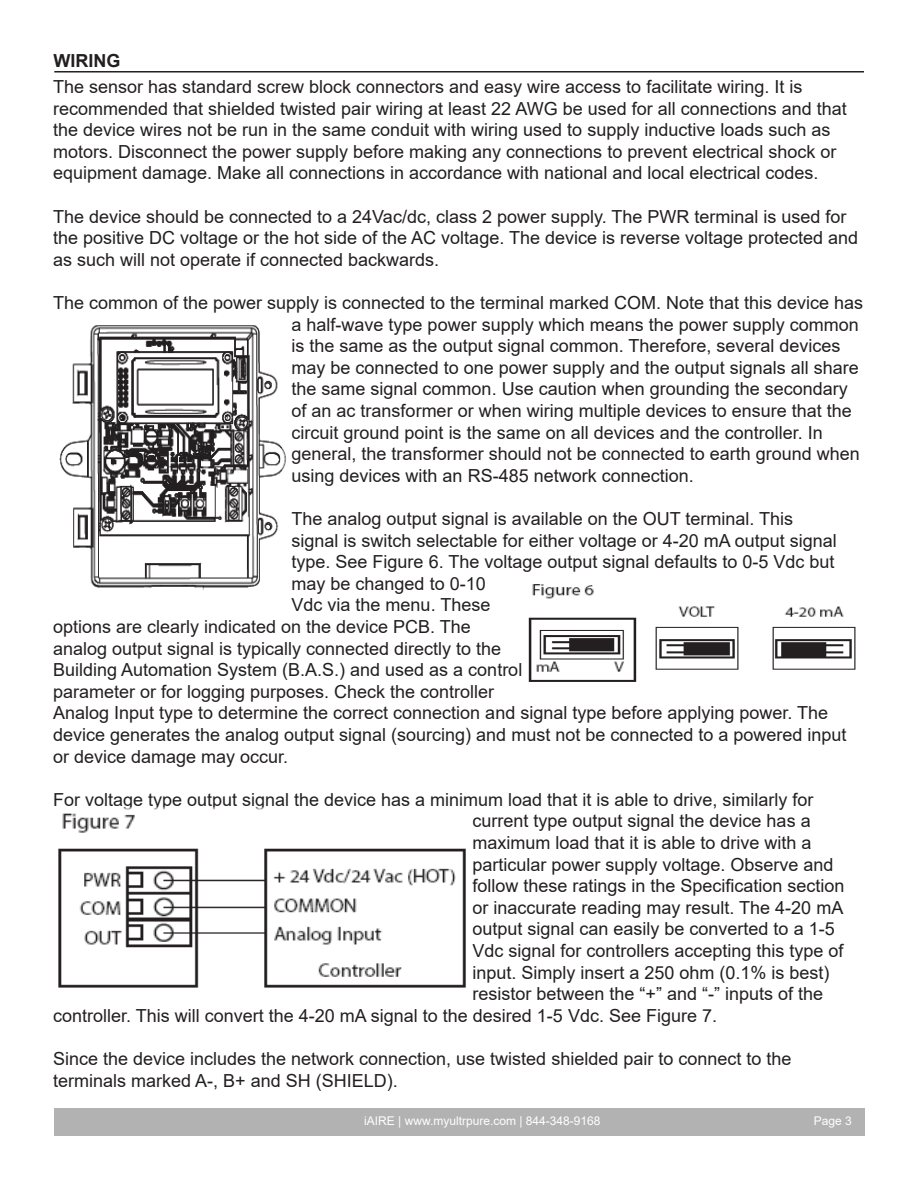
<style>
.page{position:relative;width:918px;height:1188px;background:#fff}
.page>*{position:absolute;margin:0;border:0;box-sizing:border-box;transform-origin:0 0}
.t1{font:18px/21.6px "Arial";color:#231f20}
.t2{font:700 18px "Arial";color:#231f20}
.t3{font:12px "Arial";color:#fff}
</style>
<div class="page">
<hr style="left:54px;top:71px;width:810px;height:2px;background:#231f20">
<div style="left:55px;top:1108px;width:810px;height:27px;background:#b2b2b2"></div>
<img style="left:59px;top:325px;width:228px;height:265px">
<img style="left:528px;top:584px;width:328px;height:98px">
<img style="left:58px;top:813px;width:408px;height:175px">
<p class="t2" style="left:54px;top:48px;width:68px">WIRING</p>
<p class="t1" style="left:53px;top:76px;width:795px">The sensor has standard screw block connectors and easy wire access to facilitate wiring. It is recommended that shielded twisted pair wiring at least 22 AWG be used for all connections and that the device wires not be run in the same conduit with wiring used to supply inductive loads such as motors. Disconnect the power supply before making any connections to prevent electrical shock or equipment damage. Make all connections in accordance with national and local electrical codes.</p>
<p class="t1" style="left:53px;top:205px;width:807px">The device should be connected to a 24Vac/dc, class 2 power supply. The PWR terminal is used for the positive DC voltage or the hot side of the AC voltage. The device is reverse voltage protected and as such will not operate if connected backwards.</p>
<p class="t1" style="left:292px;top:292px;width:573px;text-indent:-239px">The common of the power supply is connected to the terminal marked COM. Note that this device has a half-wave type power supply which means the power supply common is the same as the output signal common. Therefore, several devices may be connected to one power supply and the output signals all share the same signal common. Use caution when grounding the secondary of an ac transformer or when wiring multiple devices to ensure that the circuit ground point is the same on all devices and the controller. In general, the transformer should not be connected to earth ground when using devices with an RS-485 network connection.</p>
<p class="t1" style="left:292px;top:508px;width:503px">The analog output signal is available on the OUT terminal. This</p>
<p class="t1" style="left:292px;top:529px;width:547px">signal is switch selectable for either voltage or 4-20 mA output signal</p>
<p class="t1" style="left:292px;top:551px;width:544px">type. See Figure 6. The voltage output signal defaults to 0-5 Vdc but</p>
<p class="t1" style="left:292px;top:573px;width:196px">may be changed to 0-10</p>
<p class="t1" style="left:292px;top:594px;width:200px">Vdc via the menu. These</p>
<p class="t1" style="left:53px;top:616px;width:419px">options are clearly indicated on the device PCB. The</p>
<p class="t1" style="left:53px;top:637px;width:450px">analog output signal is typically connected directly to the</p>
<p class="t1" style="left:53px;top:659px;width:471px">Building Automation System (B.A.S.) and used as a control</p>
<p class="t1" style="left:53px;top:681px;width:443px">parameter or for logging purposes. Check the controller</p>
<p class="t1" style="left:53px;top:702px;width:777px">Analog Input type to determine the correct connection and signal type before applying power. The</p>
<p class="t1" style="left:53px;top:724px;width:795px">device generates the analog output signal (sourcing) and must not be connected to a powered input</p>
<p class="t1" style="left:53px;top:745px;width:237px">or device damage may occur.</p>
<p class="t1" style="left:53px;top:789px;width:762px">For voltage type output signal the device has a minimum load that it is able to drive, similarly for</p>
<p class="t1" style="left:472px;top:810px;width:340px">current type output signal the device has a</p>
<p class="t1" style="left:472px;top:832px;width:341px">maximum load that it is able to drive with a</p>
<p class="t1" style="left:472px;top:853px;width:363px">particular power supply voltage. Observe and</p>
<p class="t1" style="left:472px;top:875px;width:374px">follow these ratings in the Specification section</p>
<p class="t1" style="left:472px;top:897px;width:372px">or inaccurate reading may result. The 4-20 mA</p>
<p class="t1" style="left:472px;top:918px;width:364px">output signal can easily be converted to a 1-5</p>
<p class="t1" style="left:472px;top:940px;width:373px">Vdc signal for controllers accepting this type of</p>
<p class="t1" style="left:472px;top:961px;width:359px">input. Simply insert a 250 ohm (0.1% is best)</p>
<p class="t1" style="left:472px;top:983px;width:352px">resistor between the “+” and “-” inputs of the</p>
<p class="t1" style="left:53px;top:1005px;width:665px">controller. This will convert the 4-20 mA signal to the desired 1-5 Vdc. See Figure 7.</p>
<p class="t1" style="left:53px;top:1048px;width:740px">Since the device includes the network connection, use twisted shielded pair to connect to the terminals marked A-, B+ and SH (SHIELD).</p>
<p class="t3" style="left:364px;top:1112px;width:238px">iAIRE | www.myultrpure.com | 844-348-9168</p>
<p class="t3" style="left:814px;top:1113px;width:40px">Page 3</p>
</div>
